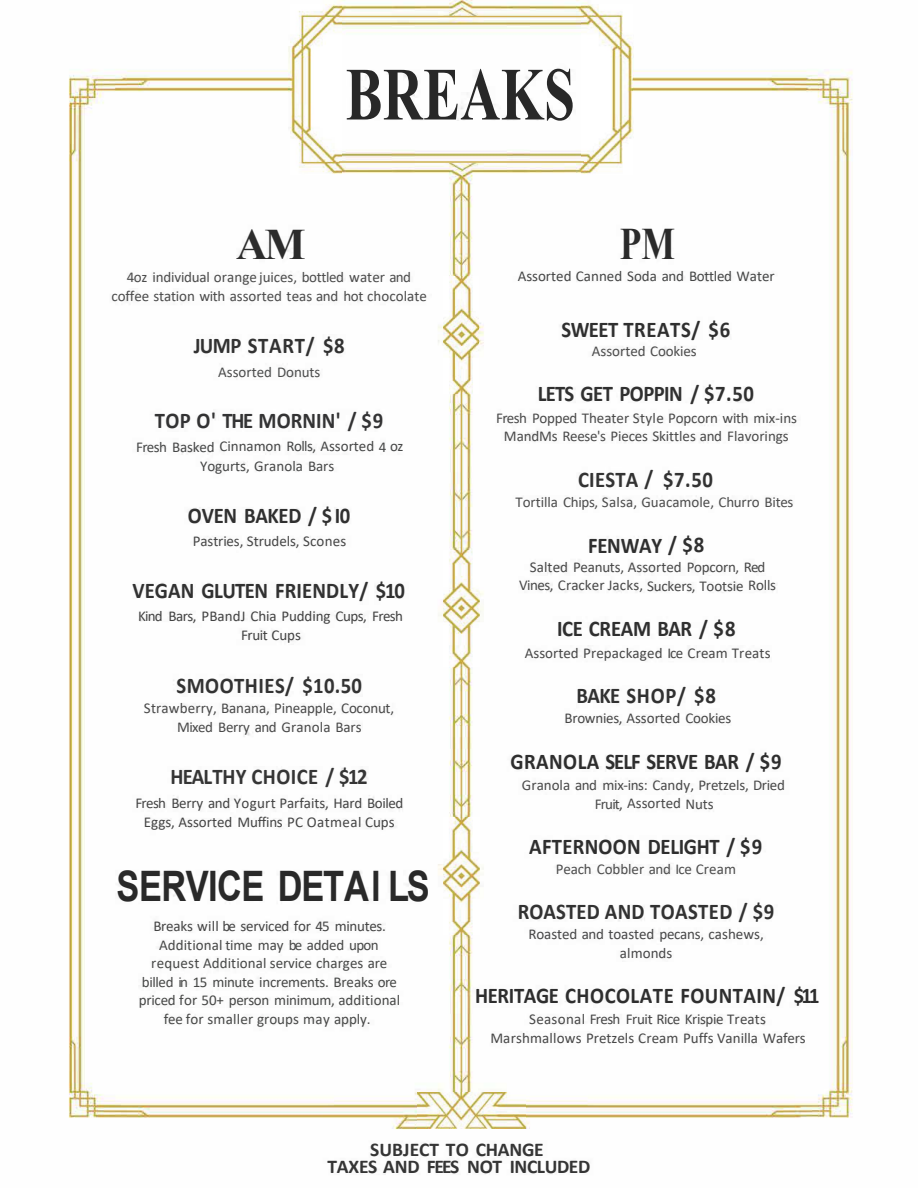
<style>
.page{position:relative;width:918px;height:1188px;background:#fff}
.page>*{position:absolute;margin:0;border:0;box-sizing:border-box;transform-origin:0 0}
.t1{font:700 75px "Times New Roman";letter-spacing:.005em;color:#282828;scale:.74 1}
.t2{font:700 45px "Times New Roman";color:#2a2a2a;scale:.79 1}
.t3{font:700 43.5px "Times New Roman";color:#2c2c2c}
.t4{font:700 42px "Arial";letter-spacing:-.015em;color:#292929;scale:.82 1}
.t5{font:700 22.5px "Calibri";letter-spacing:.015em;color:#2e2e2e;scale:.92 1}
.t6{font:700 22.5px "Calibri";letter-spacing:.005em;color:#313131;scale:.92 1}
.t7{font:700 22.5px "Calibri";letter-spacing:-.015em;color:#303030;scale:.92 1}
.t8{font:700 22.5px "Calibri";letter-spacing:.01em;color:#323232;scale:.92 1}
.t9{font:700 22.5px "Calibri";letter-spacing:-.015em;color:#2f2f2f;scale:.92 1}
.t10{font:700 22.5px "Calibri";letter-spacing:-.025em;color:#2e2e2e;scale:.92 1}
.t11{font:700 22.5px "Calibri";letter-spacing:.005em;color:#333334;scale:.92 1}
.t12{font:700 22.5px "Calibri";color:#353535;scale:.92 1}
.t13{font:700 22.5px "Calibri";letter-spacing:.025em;color:#333;scale:.92 1}
.t14{font:700 22.5px "Calibri";letter-spacing:.025em;color:#2f2f2f;scale:.92 1}
.t15{font:700 22.5px "Calibri";letter-spacing:.035em;color:#323232;scale:.92 1}
.t16{font:700 19.5px/16.5px "Calibri";letter-spacing:-.015em;color:#353535;text-align:center}
.t17{font:15px/18.6px "Calibri";letter-spacing:-.005em;color:#474847;text-align:center}
.t18{font:15px/18.8px "Calibri";color:#474747;text-align:center}
.t19{font:15px/18.8px "Calibri";letter-spacing:-.01em;color:#494949;text-align:center}
.t20{font:15px/19px "Calibri";letter-spacing:-.015em;color:#444;text-align:center}
.t21{font:15px/18.8px "Calibri";letter-spacing:-.01em;color:#4c4c4c;text-align:center}
.t22{font:15px/18px "Calibri";letter-spacing:-.01em;color:#4a4a4a;text-align:center}
.t23{font:15px/18.8px "Calibri";letter-spacing:-.01em;color:#484848;text-align:center}
.t24{font:15px "Calibri";letter-spacing:-.005em;color:#4d4d4d}
.t25{font:15px/19px "Calibri";letter-spacing:-.005em;color:#464747;text-align:center}
.t26{font:15px/18.8px "Calibri";letter-spacing:-.02em;color:#424242;text-align:center}
.t27{font:15px/19px "Calibri";letter-spacing:-.005em;color:#474748;text-align:center}
.t28{font:15px "Calibri";color:#454646}
.t29{font:15px "Calibri";letter-spacing:-.005em;color:#464646}
.t30{font:15px "Calibri";color:#4c4d4d}
</style>
<div class="page">
<img style="left:68px;top:0;width:785px;height:1175px">
<img style="left:291px;top:4px;width:50px;height:170px">
<img style="left:582px;top:4px;width:50px;height:170px">
<img style="left:444px;top:276px;width:34px;height:117px">
<img style="left:444px;top:550px;width:36px;height:117px">
<img style="left:444px;top:818px;width:36px;height:117px">
<img style="left:418px;top:1093px;width:108px;height:36px">
<hr style="left:461px;top:391px;width:1px;height:161px;background:#ccb050">
<hr style="left:339px;top:16px;width:245px;height:1px;background:#d0ac50">
<hr style="left:339px;top:161px;width:245px;height:2px;background:#ccb048">
<h1 class="t1" style="left:346px;top:40px;width:311px">BREAKS</h1>
<h3 class="t3" style="left:236px;top:213px;width:71px">AM</h3>
<p class="t21" style="left:112px;top:268px;width:317px">4oz individual orange juices, bottled water and coffee station with assorted teas and hot chocolate</p>
<h3 class="t15" style="left:194px;top:330px;width:166px">JUMP START/ $8</h3>
<p class="t30" style="left:218px;top:361px;width:104px">Assorted Donuts</p>
<h3 class="t11" style="left:155px;top:405px;width:250px">TOP O' THE MORNIN' / $9</h3>
<p class="t25" style="left:136px;top:437px;width:269px">Fresh Basked Cinnamon Rolls, Assorted 4 oz<br>Yogurts, Granola Bars</p>
<h3 class="t7" style="left:188px;top:500px;width:178px">OVEN BAKED / $ I 0</h3>
<p class="t29" style="left:193px;top:530px;width:155px">Pastries, Strudels, Scones</p>
<h3 class="t6" style="left:132px;top:575px;width:298px">VEGAN GLUTEN FRIENDLY/ $10</h3>
<p class="t26" style="left:138px;top:607px;width:266px">Kind Bars, PBandJ Chia Pudding Cups, Fresh<br>Fruit Cups</p>
<h3 class="t13" style="left:176px;top:669px;width:203px">SMOOTHIES/ $10.50</h3>
<p class="t19" style="left:144px;top:698px;width:252px">Strawberry, Banana, Pineapple, Coconut,<br>Mixed Berry and Granola Bars</p>
<h3 class="t12" style="left:171px;top:761px;width:216px">HEAL THY CHOICE / $12</h3>
<p class="t20" style="left:135px;top:793px;width:269px">Fresh Berry and Yogurt Parfaits, Hard Boiled<br>Eggs, Assorted Muffins PC Oatmeal Cups</p>
<h3 class="t4" style="left:117px;top:856px;width:383px">SERVICE DET Al LS</h3>
<p class="t20" style="left:153px;top:916px;width:234px">Breaks will be serviced for 45 minutes.</p>
<p class="t17" style="left:139px;top:935px;width:263px">Additional time may be added upon request Additional service charges are billed in 15 minute increments. Breaks ore priced for 50+ person minimum, additional fee for smaller groups may apply.</p>
<h2 class="t2" style="left:620px;top:212px;width:71px">PM</h2>
<p class="t28" style="left:518px;top:266px;width:259px">Assorted Canned Soda and Bottled Water</p>
<h3 class="t14" style="left:562px;top:314px;width:185px">SWEET TREATS/ $6</h3>
<p class="t21" style="left:592px;top:341px;width:106px">Assorted Cookies</p>
<h3 class="t7" style="left:538px;top:378px;width:236px">LETS GET POPPIN / $7.50</h3>
<p class="t22" style="left:496px;top:408px;width:303px">Fresh Popped Theater Style Popcorn with mix-ins<br>MandMs Reese's Pieces Skittles and Flavorings</p>
<h3 class="t8" style="left:578px;top:463px;width:148px">CIESTA / $7.50</h3>
<p class="t24" style="left:516px;top:491px;width:279px">Tortilla Chips, Salsa, Guacamole, Churro Bites</p>
<h3 class="t9" style="left:588px;top:529px;width:128px">FENWAY / $8</h3>
<p class="t23" style="left:519px;top:557px;width:259px">Salted Peanuts, Assorted Popcorn, Red<br>Vines, Cracker Jacks, Suckers, Tootsie Rolls</p>
<h3 class="t9" style="left:557px;top:613px;width:195px">ICE CREAM BAR / $ 8</h3>
<p class="t18" style="left:525px;top:643px;width:247px">Assorted Prepackaged Ice Cream Treats</p>
<h3 class="t6" style="left:576px;top:680px;width:153px">BAKE SHOP/ $8</h3>
<p class="t18" style="left:564px;top:708px;width:168px">Brownies, Assorted Cookies</p>
<h3 class="t10" style="left:510px;top:746px;width:296px">GRANOLA SELF SERVE BAR / $ 9</h3>
<p class="t19" style="left:522px;top:775px;width:264px">Granola and mix-ins: Candy, Pretzels, Dried<br>Fruit, Assorted Nuts</p>
<h3 class="t5" style="left:529px;top:831px;width:255px">AFTERNOON DELIGHT / $ 9</h3>
<p class="t24" style="left:556px;top:859px;width:182px">Peach Cobbler and Ice Cream</p>
<h3 class="t8" style="left:518px;top:896px;width:281px">ROASTED AND TOASTED / $ 9</h3>
<p class="t27" style="left:528px;top:924px;width:237px">Roasted and toasted pecans, cashews, almonds</p>
<h3 class="t5" style="left:475px;top:980px;width:376px">HERITAGE CHOCOLATE FOUNTAIN/ $11</h3>
<p class="t18" style="left:490px;top:1009px;width:317px">Seasonal Fresh Fruit Rice Krispie Treats<br>Marshmallows Pretzels Cream Puffs Vanilla Wafers</p>
<h3 class="t16" style="left:328px;top:1141px;width:264px">SUBJECT TO CHANGE<br>TAXES AND FEES NOT INCLUDED</h3>
</div>
